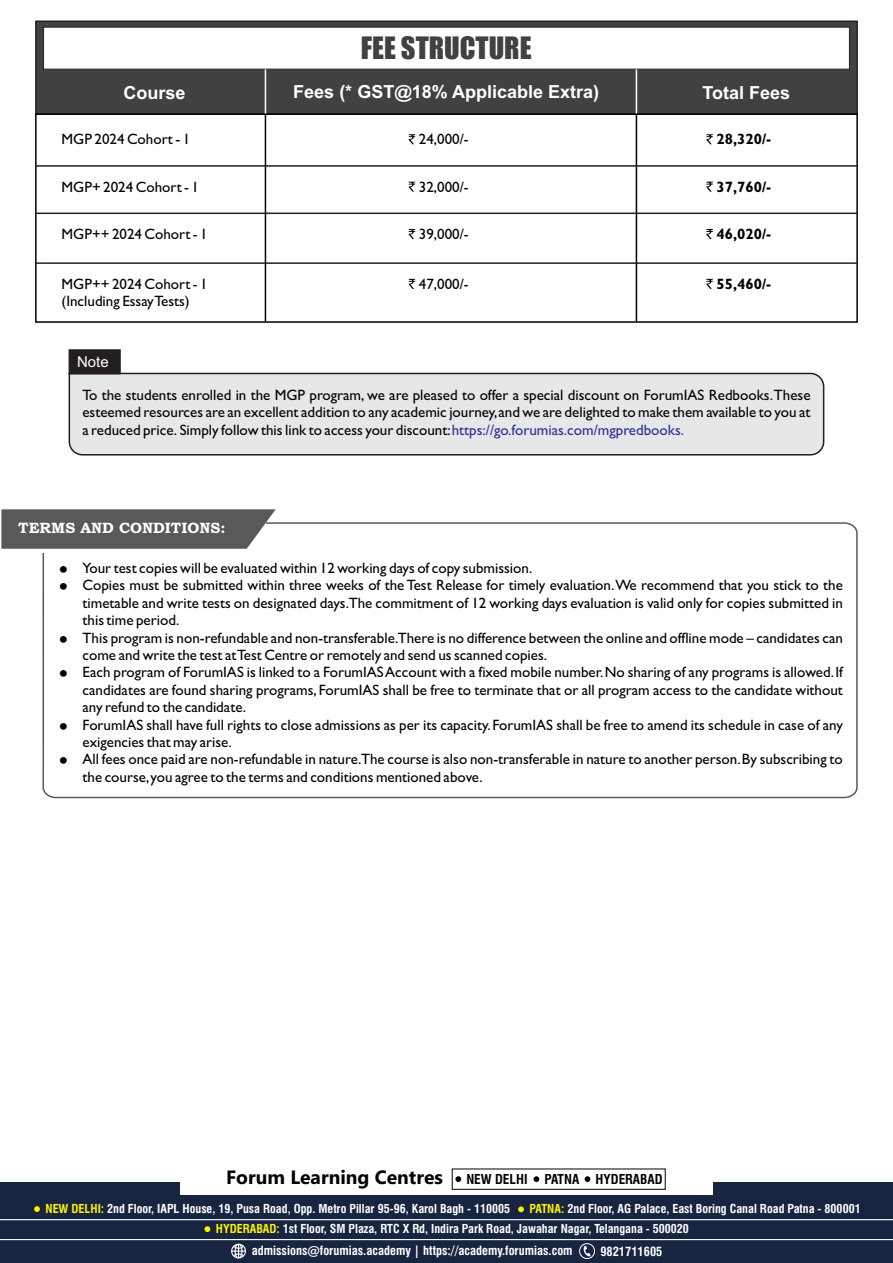
<style>
.page{position:relative;width:893px;height:1263px;background:#fff}
.page>*{position:absolute;margin:0;border:0;box-sizing:border-box;transform-origin:0 0}
.t1{font:28.5px "Impact";color:#414142}
.t2{font:700 19.35px "Segoe UI";color:#020203}
.t3{font:700 18px "Arial";color:#fff}
.t4{font:15px/17.4px "Gill Sans";color:#020203}
.t5{font:700 15px "Gill Sans";color:#020203}
.t6{font:700 15px "Bookman Old Style";color:#fff}
.t7{font:15px "Arial";color:#fff}
.t8{font:700 condensed 13.35px "Swiss 721 BT";color:#020203}
.t9{font:700 condensed 12.45px "Swiss 721 BT";color:#fff}
.t10{font:700 condensed 12px/20.1px "Swiss 721 BT";color:#fff}
.s1{color:#2e3092}
.s2{font-family:"Swiss 721 BT";font-stretch:condensed;font-size:13.35px}
.s3{color:#fff200}
</style>
<div class="page">
<svg style="left:35px;top:20px;width:823px;height:96px;background:#454545"></svg>
<svg style="left:43px;top:27px;width:807px;height:42px"></svg>
<div style="left:35px;top:113px;width:823px;height:210px;border:1px solid #020203"></div>
<svg style="left:706px;top:134px;width:7px;height:10px"></svg>
<svg style="left:408px;top:134px;width:7px;height:10px"></svg>
<hr style="left:265px;top:115px;width:1px;height:207px;background:#020203">
<hr style="left:265px;top:69px;width:1px;height:44px;background:#fff">
<hr style="left:636px;top:115px;width:1px;height:207px;background:#020203">
<hr style="left:636px;top:69px;width:1px;height:44px;background:#fff">
<svg style="left:706px;top:182px;width:7px;height:10px"></svg>
<svg style="left:408px;top:182px;width:7px;height:10px"></svg>
<svg style="left:706px;top:229px;width:7px;height:10px"></svg>
<svg style="left:408px;top:229px;width:7px;height:10px"></svg>
<svg style="left:42px;top:522px;width:816px;height:277px"></svg>
<hr style="left:36px;top:165px;width:821px;height:2px;background:#231f20">
<hr style="left:36px;top:213px;width:821px;height:1px;background:#231f20">
<div style="left:0;top:1182px;width:893px;height:81px;background:#182541"></div>
<hr style="left:0;top:1239px;width:893px;height:1px;background:#fff">
<svg style="left:231px;top:1243px;width:15px;height:16px"></svg>
<div style="left:579px;top:1243px;width:16px;height:16px;border:1px solid #fff;border-radius:50%"></div>
<svg style="left:584px;top:1246px;width:6px;height:10px"></svg>
<div style="left:180px;top:1163px;width:533px;height:32px;background:#fff"></div>
<div style="left:452px;top:1168px;width:214px;height:22px;border:1px solid #020203"></div>
<svg style="left:455px;top:1176px;width:6px;height:6px"></svg>
<svg style="left:533px;top:1176px;width:6px;height:6px"></svg>
<svg style="left:585px;top:1176px;width:5px;height:6px"></svg>
<svg style="left:518px;top:1206px;width:6px;height:6px"></svg>
<svg style="left:34px;top:1206px;width:6px;height:6px"></svg>
<svg style="left:205px;top:1226px;width:5px;height:6px"></svg>
<hr style="left:0;top:1219px;width:893px;height:1px;background:#fff">
<svg style="left:1px;top:509px;width:275px;height:40px;background:#636466"></svg>
<div style="left:68px;top:372px;width:757px;height:84px;background:#e6e7e8"></div>
<svg style="left:68px;top:349px;width:54px;height:26px"></svg>
<svg style="left:706px;top:279px;width:7px;height:10px"></svg>
<svg style="left:408px;top:279px;width:7px;height:10px"></svg>
<hr style="left:36px;top:262px;width:821px;height:2px;background:#231f20">
<svg style="left:60px;top:566px;width:7px;height:7px"></svg>
<svg style="left:60px;top:583px;width:7px;height:7px"></svg>
<svg style="left:60px;top:635px;width:7px;height:7px"></svg>
<svg style="left:60px;top:670px;width:7px;height:7px"></svg>
<svg style="left:60px;top:722px;width:7px;height:7px"></svg>
<svg style="left:60px;top:757px;width:7px;height:7px"></svg>
<p class="t3" style="left:123px;top:86px;width:64px">Course</p>
<p class="t4" style="left:62px;top:132px;width:130px">MGP 2024 Cohort - 1</p>
<p class="t4" style="left:62px;top:180px;width:139px">MGP+ 2024 Cohort - 1</p>
<p class="t4" style="left:62px;top:227px;width:148px">MGP++ 2024 Cohort - 1</p>
<h1 class="t1" style="left:361px;top:37px;width:172px">FEE STRUCTURE</h1>
<p class="t3" style="left:293px;top:85px;width:307px">Fees (* GST@18% Applicable Extra)</p>
<p class="t3" style="left:703px;top:86px;width:89px">Total Fees</p>
<p class="t4" style="left:419px;top:132px;width:51px">24,000/-</p>
<p class="t5" style="left:717px;top:134px;width:56px">28,320/-</p>
<p class="t4" style="left:419px;top:180px;width:51px">32,000/-</p>
<p class="t5" style="left:717px;top:181px;width:56px">37,760/-</p>
<p class="t4" style="left:419px;top:227px;width:51px">39,000/-</p>
<p class="t5" style="left:717px;top:229px;width:56px">46,020/-</p>
<p class="t4" style="left:62px;top:277px;width:148px">MGP++ 2024 Cohort - 1</p>
<p class="t4" style="left:419px;top:277px;width:51px">47,000/-</p>
<p class="t5" style="left:717px;top:279px;width:56px">55,460/-</p>
<p class="t4" style="left:62px;top:294px;width:130px">(Including Essay Tests)</p>
<p class="t7" style="left:77px;top:356px;width:33px">Note</p>
<p class="t4" style="left:82px;top:388px;width:730px;text-align:justify">To the students enrolled in the MGP program, we are pleased to offer a special discount on ForumIAS Redbooks.These esteemed resources are an excellent addition to any academic journey,and we are delighted to make them available to you at a reduced price. Simply follow this link to access your discount:<span class="s1">https://go.forumias.com/mgpredbooks.</span></p>
<p class="t6" style="left:18px;top:522px;width:209px">TERMS AND CONDITIONS:</p>
<p class="t4" style="left:83px;top:561px;width:762px">Your test copies will be evaluated within 12 working days of copy submission.<br>Copies must be submitted within three weeks of the Test Release for timely evaluation.We recommend that you stick to the timetable and write tests on designated days.The commitment of 12 working days evaluation is valid only for copies submitted in this time period.<br>This program is non-refundable and non-transferable.There is no difference between the online and offline mode – candidates can come and write the test at Test Centre or remotely and send us scanned copies.<br>Each program of ForumIAS is linked to a ForumIAS Account with a fixed mobile number.No sharing of any programs is allowed.If candidates are found sharing programs, ForumIAS shall be free to terminate that or all program access to the candidate without any refund to the candidate.<br>ForumIAS shall have full rights to close admissions as per its capacity.ForumIAS shall be free to amend its schedule in case of any exigencies that may arise.<br>All fees once paid are non-refundable in nature.The course is also non-transferable in nature to another person.By subscribing to the course,you agree to the terms and conditions mentioned above.</p>
<p class="t2" style="left:226px;top:1170px;width:303px">Forum Learning Centres <span class="s2">NEW DELHI</span></p>
<p class="t8" style="left:544px;top:1174px;width:120px">PATNA HYDERABAD</p>
<p class="t10" style="left:46px;top:1199px;width:466px"><span class="s3">NEW DELHI:</span> 2nd Floor, IAPL House, 19, Pusa Road, Opp. Metro Pillar 95-96, Karol Bagh - 110005</p>
<p class="t10" style="left:216px;top:1199px;width:646px;text-indent:314px"><span class="s3">PATNA:</span> 2nd Floor, AG Palace, East Boring Canal Road Patna - 800001<br><span class="s3">HYDERABAD:</span> 1st Floor, SM Plaza, RTC X Rd, Indira Park Road, Jawahar Nagar, Telangana - 500020</p>
<p class="t9" style="left:252px;top:1246px;width:322px">admissions@forumias.academy | https://academy.forumias.com</p>
<p class="t9" style="left:600px;top:1246px;width:64px">9821711605</p>
</div>
